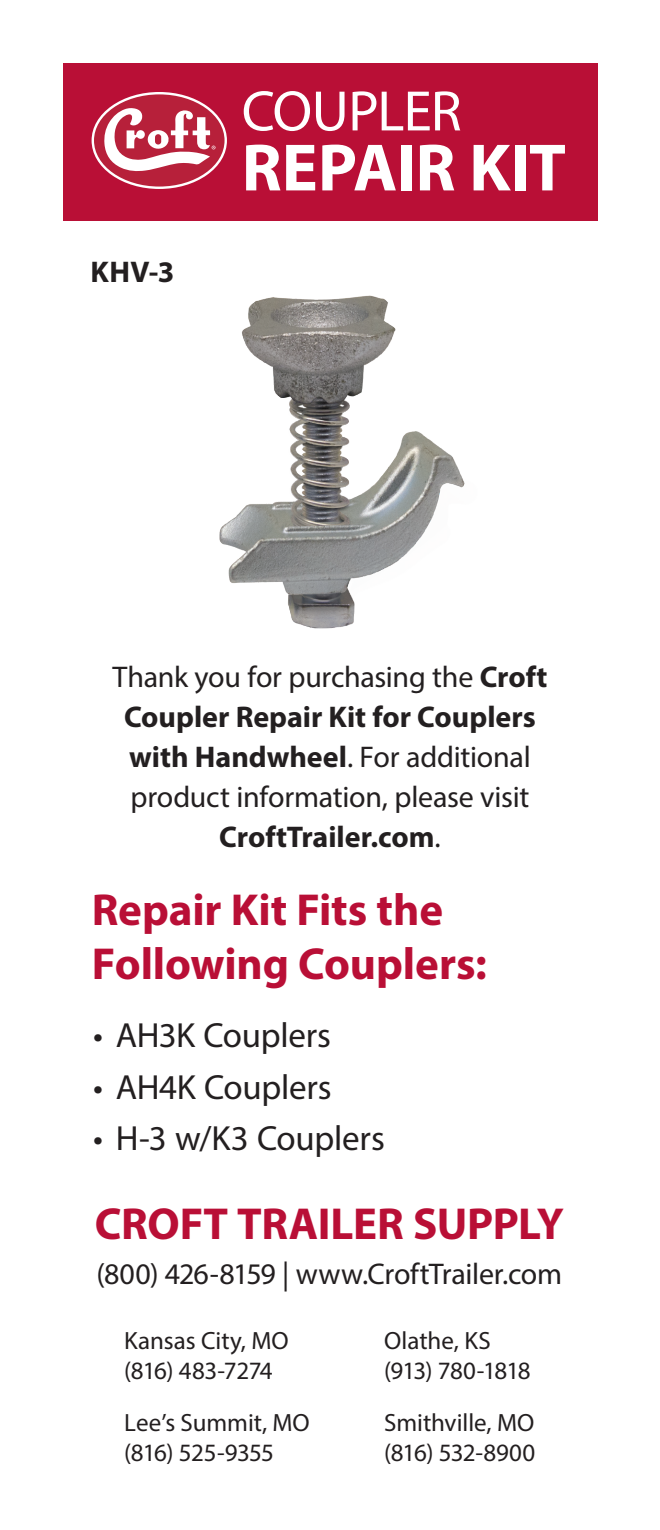
<style>
.page{position:relative;width:660px;height:1530px;background:#fff}
.page>*{position:absolute;margin:0;border:0;box-sizing:border-box;transform-origin:0 0}
.t1{font:700 67.5px "Myriad Pro";letter-spacing:-.005em;color:#fff}
.t2{font:57.5px "Myriad Pro";letter-spacing:-.02em;color:#fff}
.t3{font:700 45px/54px "Myriad Pro";letter-spacing:-.005em;color:#b90f36}
.t4{font:35px "Myriad Pro";letter-spacing:-.005em;color:#231f20}
.t5{font:30px/40px "Myriad Pro";letter-spacing:-.01em;color:#231f20;text-align:center}
.t6{font:700 30px "Myriad Pro";color:#231f20}
.t7{font:25px "Myriad Pro";letter-spacing:-.005em;color:#231f20}
.t8{font:25px "Myriad Pro";letter-spacing:-.03em;color:#231f20}
.t9{font:25px "Myriad Pro";letter-spacing:-.025em;color:#231f20}
.t10{font:25px "Myriad Pro";letter-spacing:-.04em;color:#231f20}
.s1{font-weight:700}
</style>
<div class="page">
<img style="left:219px;top:295px;width:246px;height:334px">
<div style="left:63px;top:63px;width:534px;height:157px;background:#b90f36"></div>
<svg style="left:92px;top:92px;width:135px;height:97px"></svg>
<p class="t6" style="left:90px;top:253px;width:86px">KHV-3</p>
<p class="t2" style="left:242px;top:76px;width:221px">COUPLER</p>
<p class="t1" style="left:242px;top:124px;width:326px">REPAIR KIT</p>
<p class="t5" style="left:112px;top:657px;width:437px">Thank you for purchasing the <span class="s1">Croft<br>Coupler Repair Kit for Couplers with Handwheel</span>. For additional product information, please visit<br><span class="s1">CroftTrailer.com</span>.</p>
<p class="t3" style="left:92px;top:882px;width:396px">Repair Kit Fits the<br>Following Couplers:</p>
<p class="t4" style="left:93px;top:1013px;width:239px">• AH3K Couplers</p>
<p class="t4" style="left:93px;top:1065px;width:240px">• AH4K Couplers</p>
<p class="t4" style="left:93px;top:1117px;width:293px">• H-3 w/K3 Couplers</p>
<p class="t3" style="left:95px;top:1195px;width:471px">CROFT TRAILER SUPPLY</p>
<p class="t5" style="left:97px;top:1254px;width:467px">(800) 426-8159 | www.CroftTrailer.com</p>
<p class="t7" style="left:124px;top:1325px;width:166px">Kansas City, MO</p>
<p class="t8" style="left:124px;top:1355px;width:150px">(816) 483-7274</p>
<p class="t7" style="left:124px;top:1408px;width:187px">Lee’s Summit, MO</p>
<p class="t9" style="left:124px;top:1438px;width:151px">(816) 525-9355</p>
<p class="t7" style="left:384px;top:1325px;width:108px">Olathe, KS</p>
<p class="t10" style="left:384px;top:1355px;width:148px">(913) 780-1818</p>
<p class="t7" style="left:384px;top:1408px;width:152px">Smithville, MO</p>
<p class="t8" style="left:384px;top:1438px;width:153px">(816) 532-8900</p>
</div>
